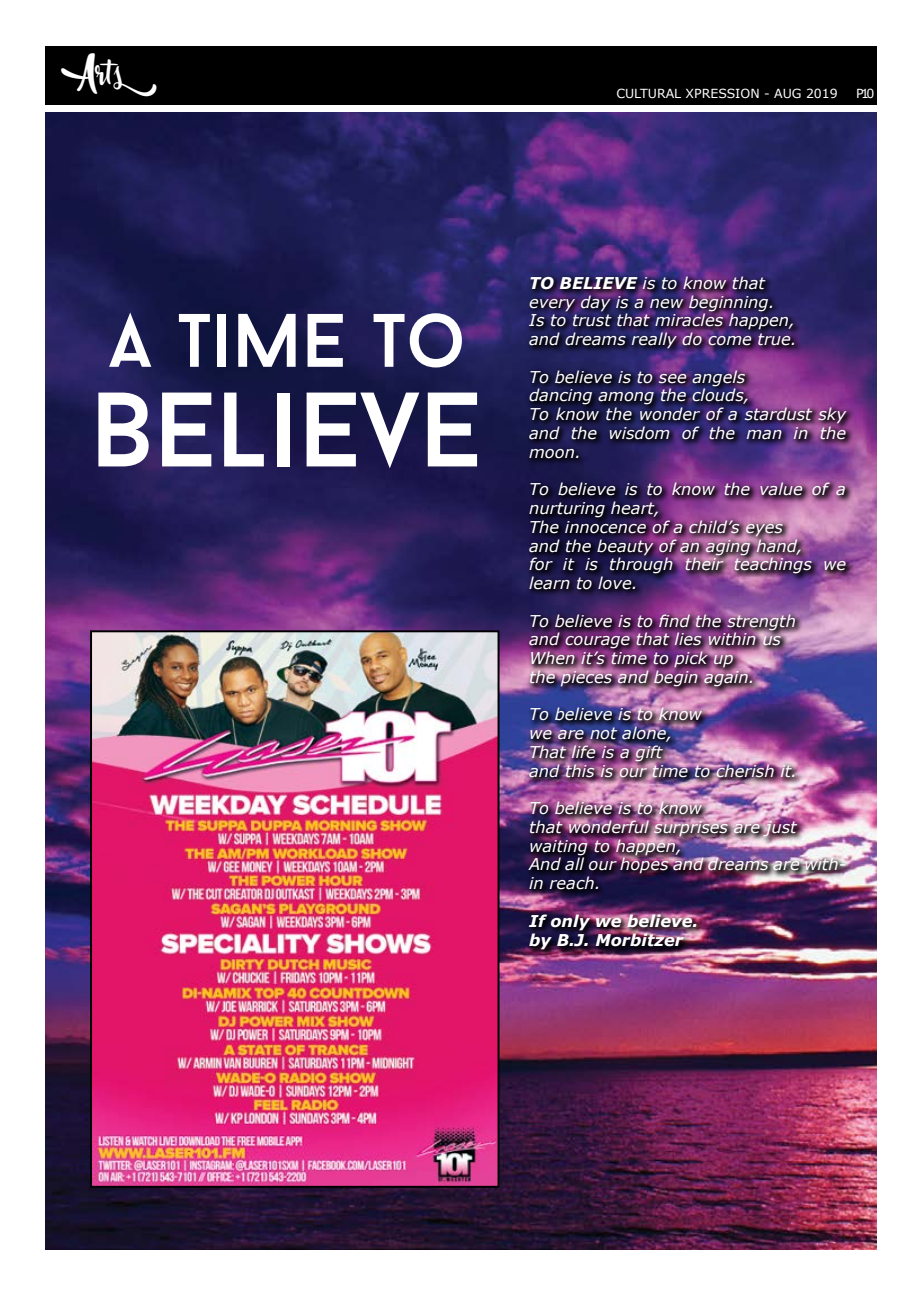
<style>
.page{position:relative;width:922px;height:1294px;background:#fff}
.page>*{position:absolute;margin:0;border:0;box-sizing:border-box;transform-origin:0 0}
.t1{font:105.5px "Baron Neue";color:#fff}
.t2{font:75.5px "Baron Neue";color:#fff}
.t3{font:20px "Lostin Wild";color:#fff}
.t4{font:italic 16.25px/18.8px "Verdana";color:#fff}
.t5{font:italic 700 16.25px/19.5px "Verdana";color:#fff}
.t6{font:12.5px "Verdana";color:#fff}
.s1{font-weight:700}
</style>
<div class="page">
<div style="left:45px;top:46px;width:831px;height:58px;background:#000"></div>
<img style="left:45px;top:113px;width:831px;height:1136px">
<img style="left:93px;top:633px;width:403px;height:551px">
<div style="left:90px;top:630px;width:409px;height:557px;border:2px solid #000"></div>
<div style="left:525px;top:273px;width:329px;height:684px;background:#000;opacity:.92"></div>
<p class="t3" style="left:70px;top:70px;width:88px">Arts</p>
<p class="t6" style="left:616px;top:85px;width:223px">CULTURAL XPRESSION - AUG 2019</p>
<p class="t6" style="left:855px;top:85px;width:20px">P10</p>
<h2 class="t2" style="left:109px;top:293px;width:358px">A TIME TO</h2>
<h1 class="t1" style="left:90px;top:363px;width:393px">BELIEVE</h1>
<p class="t4" style="left:529px;top:274px;width:269px"><span class="s1">TO BELIEVE</span> is to know that every day is a new beginning.<br>Is to trust that miracles happen, and dreams really do come true.</p>
<p class="t4" style="left:529px;top:367px;width:318px">To believe is to see angels<br>dancing among the clouds,<br>To know the wonder of a stardust sky and the wisdom of the man in the moon.</p>
<p class="t4" style="left:529px;top:480px;width:318px">To believe is to know the value of a nurturing heart,<br>The innocence of a child’s eyes<br>and the beauty of an aging hand,<br>for it is through their teachings we learn to love.</p>
<p class="t4" style="left:529px;top:611px;width:268px">To believe is to find the strength and courage that lies within us<br>When it’s time to pick up<br>the pieces and begin again.</p>
<p class="t4" style="left:529px;top:705px;width:269px">To believe is to know<br>we are not alone,<br>That life is a gift<br>and this is our time to cherish it.</p>
<p class="t4" style="left:529px;top:799px;width:318px">To believe is to know<br>that wonderful surprises are just waiting to happen,<br>And all our hopes and dreams are with&shy;in reach.</p>
<p class="t5" style="left:529px;top:911px;width:171px">If only we believe. by B.J. Morbitzer</p>
</div>
